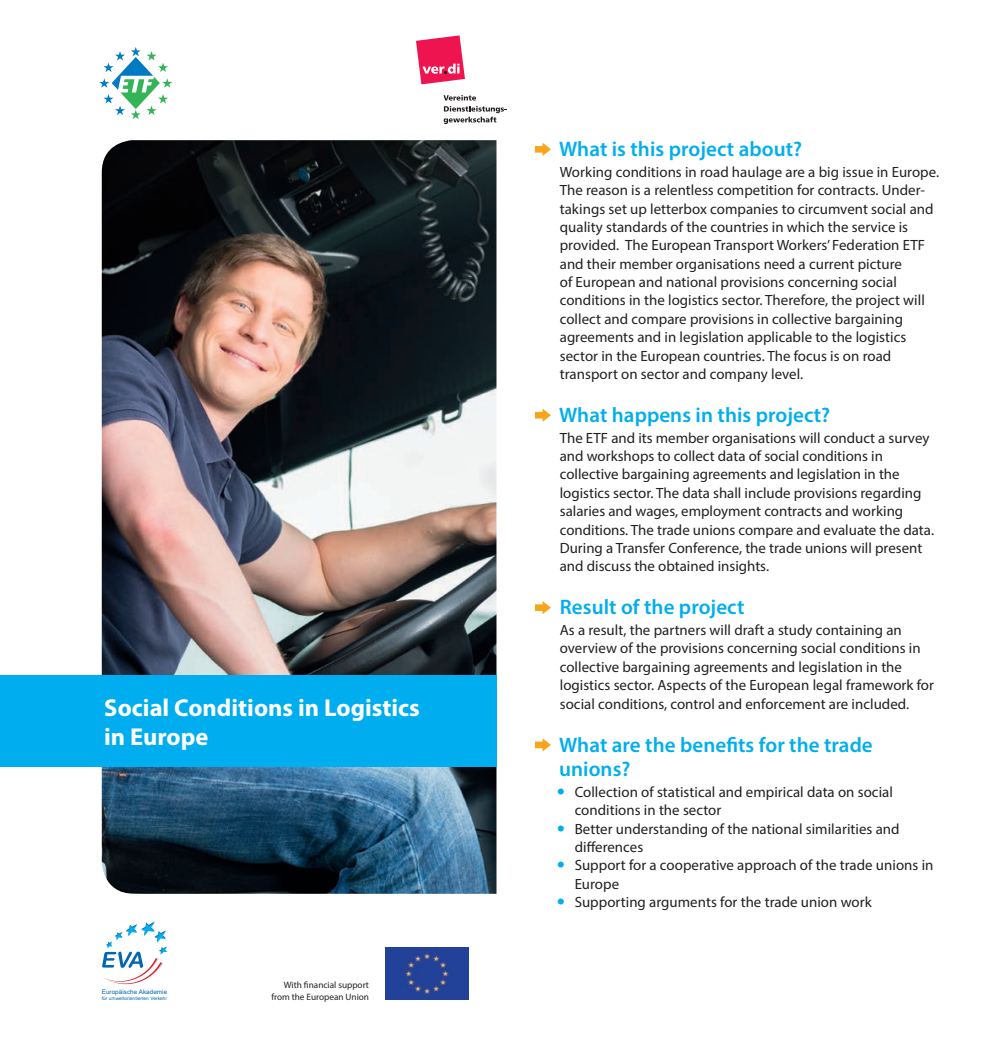
<style>
.page{position:relative;width:993px;height:1042px;background:#fff}
.page>*{position:absolute;margin:0;border:0;box-sizing:border-box;transform-origin:0 0}
.t1{font:700 24.5px/29.8px "Myriad Pro";color:#fff}
.t2{font:600 21px/24.5px "Myriad Pro";letter-spacing:.005em;color:#00aeef}
.t3{font:14.88px/18.4px "Myriad Pro";letter-spacing:.005em;color:#231f20}
.t4{font:9.28px/11.5px "Myriad Pro";color:#231f20;text-align:right}
.t5{font:6.3px "Arial";letter-spacing:.01em;color:#0166b3}
.t6{font:4.73px "Arial";letter-spacing:.01em;color:#0166b3}
.s1{font-weight:900;font-size:21px;color:#00aeef}
</style>
<div class="page">
<img style="left:102px;top:140px;width:394px;height:754px">
<div style="left:0;top:675px;width:496px;height:91px;background:#00aeef"></div>
<svg style="left:99px;top:47px;width:73px;height:72px"></svg>
<svg style="left:102px;top:921px;width:65px;height:63px"></svg>
<img style="left:386px;top:947px;width:83px;height:53px">
<svg style="left:535px;top:143px;width:16px;height:13px"></svg>
<svg style="left:535px;top:409px;width:16px;height:13px"></svg>
<svg style="left:535px;top:601px;width:16px;height:13px"></svg>
<svg style="left:535px;top:738px;width:16px;height:13px"></svg>
<svg style="left:416px;top:35px;width:49px;height:49px"></svg>
<svg style="left:443px;top:95px;width:63px;height:29px"></svg>
<h1 class="t1" style="left:104px;top:691px;width:317px">Social Conditions in Logistics in Europe</h1>
<p class="t5" style="left:102px;top:988px;width:67px">Europäische Akademie</p>
<p class="t6" style="left:102px;top:995px;width:67px">für umweltorientierten Verkehr</p>
<p class="t4" style="left:271px;top:979px;width:99px">With financial support from the European Union</p>
<h2 class="t2" style="left:559px;top:136px;width:244px">What is this project about?</h2>
<p class="t3" style="left:559px;top:162px;width:381px">Working conditions in road haulage are a big issue in Europe.<br>The reason is a relentless competition for contracts. Under&shy;takings set up letterbox companies to circumvent social and quality standards of the countries in which the service is provided. The European Transport Workers’ Federation ETF and their member organisations need a current picture<br>of European and national provisions concerning social conditions in the logistics sector. Therefore, the project will collect and compare provisions in collective bargaining agreements and in legislation applicable to the logistics sector in the European countries. The focus is on road transport on sector and company level.</p>
<h2 class="t2" style="left:559px;top:402px;width:272px">What happens in this project?</h2>
<p class="t3" style="left:559px;top:428px;width:375px">The ETF and its member organisations will conduct a survey and workshops to collect data of social conditions in collective bargaining agreements and legislation in the logistics sector. The data shall include provisions regarding salaries and wages, employment contracts and working conditions. The trade unions compare and evaluate the data.<br>During a Transfer Conference, the trade unions will present and discuss the obtained insights.</p>
<h2 class="t2" style="left:559px;top:594px;width:186px">Result of the project</h2>
<p class="t3" style="left:559px;top:621px;width:375px">As a result, the partners will draft a study containing an overview of the provisions concerning social conditions in collective bargaining agreements and legislation in the logistics sector. Aspects of the European legal framework for social conditions, control and enforcement are included.</p>
<h2 class="t2" style="left:559px;top:731px;width:315px">What are the benefits for the trade unions?</h2>
<p class="t3" style="left:574px;top:782px;width:319px;text-indent:-17px"><span class="s1">•</span> Collection of statistical and empirical data on social conditions in the sector</p>
<p class="t3" style="left:574px;top:819px;width:326px;text-indent:-17px"><span class="s1">•</span> Better understanding of the national similarities and differences</p>
<p class="t3" style="left:574px;top:856px;width:360px;text-indent:-17px"><span class="s1">•</span> Support for a cooperative approach of the trade unions in<br>Europe</p>
<p class="t3" style="left:557px;top:893px;width:316px"><span class="s1">•</span> Supporting arguments for the trade union work</p>
</div>
